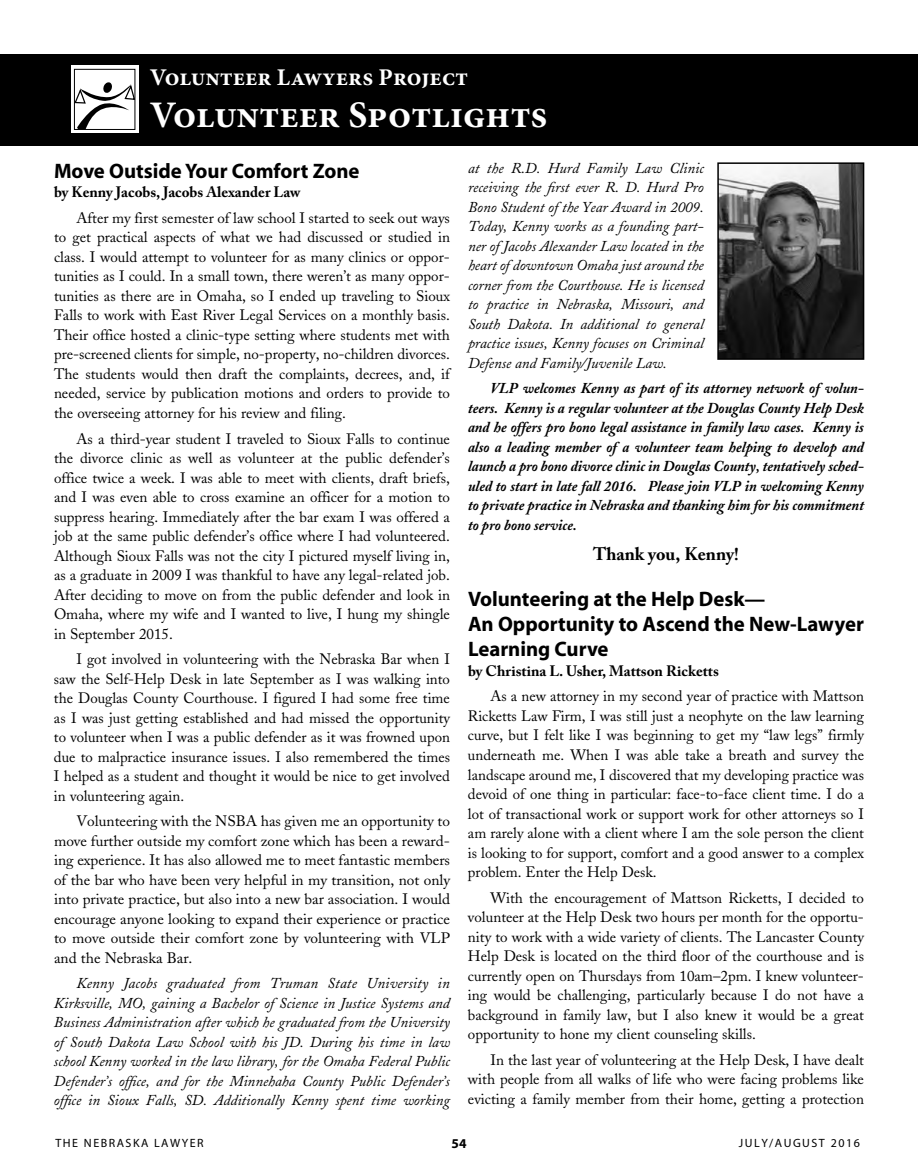
<style>
.page{position:relative;width:918px;height:1175px;background:#fff}
.page>*{position:absolute;margin:0;border:0;box-sizing:border-box;transform-origin:0 0}
.t1{font:700 37.5px "Minion Pro";color:#fff}
.t2{font:700 24px "Minion Pro";color:#fff}
.t3{font:700 21px/25.2px "Myriad";color:#000}
.t4{font:700 18px "Adobe Caslon";color:#000}
.t5{font:15px/19.5px "Adobe Caslon";color:#000;text-align:justify}
.t6{font:italic 15px/19.5px "Adobe Caslon";color:#000;text-align:justify}
.t7{font:italic 700 15px/19.5px "Adobe Caslon";color:#000;text-align:justify}
.t8{font:700 15px "Adobe Caslon Pro";color:#000}
.t9{font:700 15px "Adobe Caslon";color:#000}
.t10{font:700 13.5px "Myriad";color:#000}
.t11{font:12px "Myriad";letter-spacing:.125em;color:#000}
</style>
<div class="page">
<div style="left:0;top:54px;width:918px;height:91px;background:#000"></div>
<div style="left:71px;top:66px;width:67px;height:67px;background:#fff"></div>
<svg style="left:73px;top:82px;width:63px;height:47px"></svg>
<div style="left:74px;top:69px;width:61px;height:61px;border:1px solid #000"></div>
<img style="left:720px;top:165px;width:141px;height:192px">
<div style="left:717px;top:162px;width:147px;height:198px;border:2px solid #000"></div>
<h2 class="t2" style="left:150px;top:61px;width:320px">Volunteer Lawyers Project</h2>
<h1 class="t1" style="left:150px;top:89px;width:399px">Volunteer Spotlights</h1>
<h3 class="t3" style="left:54px;top:159px;width:307px">Move Outside Your Comfort Zone</h3>
<p class="t9" style="left:54px;top:183px;width:248px">by Kenny Jacobs, Jacobs Alexander Law</p>
<p class="t5" style="left:54px;top:208px;width:398px;text-indent:22px">After my first semester of law school I started to seek out ways to get practical aspects of what we had discussed or studied in class. I would attempt to volunteer for as many clinics or oppor&shy;tunities as I could. In a small town, there weren’t as many oppor&shy;tunities as there are in Omaha, so I ended up traveling to Sioux Falls to work with East River Legal Services on a monthly basis.<br>Their office hosted a clinic-type setting where students met with pre-screened clients for simple, no-property, no-children divorces.<br>The students would then draft the complaints, decrees, and, if needed, service by publication motions and orders to provide to the overseeing attorney for his review and filing.</p>
<p class="t5" style="left:54px;top:429px;width:398px;text-indent:22px">As a third-year student I traveled to Sioux Falls to continue the divorce clinic as well as volunteer at the public defender’s office twice a week. I was able to meet with clients, draft briefs, and I was even able to cross examine an officer for a motion to suppress hearing. Immediately after the bar exam I was offered a job at the same public defender’s office where I had volunteered.<br>Although Sioux Falls was not the city I pictured myself living in, as a graduate in 2009 I was thankful to have any legal-related job.<br>After deciding to move on from the public defender and look in Omaha, where my wife and I wanted to live, I hung my shingle in September 2015.</p>
<p class="t5" style="left:54px;top:649px;width:398px;text-indent:22px">I got involved in volunteering with the Nebraska Bar when I saw the Self-Help Desk in late September as I was walking into the Douglas County Courthouse. I figured I had some free time as I was just getting established and had missed the opportunity to volunteer when I was a public defender as it was frowned upon due to malpractice insurance issues. I also remembered the times I helped as a student and thought it would be nice to get involved in volunteering again.</p>
<p class="t5" style="left:54px;top:811px;width:398px;text-indent:22px">Volunteering with the NSBA has given me an opportunity to move further outside my comfort zone which has been a reward&shy;ing experience. It has also allowed me to meet fantastic members of the bar who have been very helpful in my transition, not only into private practice, but also into a new bar association. I would encourage anyone looking to expand their experience or practice to move outside their comfort zone by volunteering with VLP and the Nebraska Bar.</p>
<p class="t6" style="left:54px;top:974px;width:398px;text-indent:22px">Kenny Jacobs graduated from Truman State University in Kirksville, MO, gaining a Bachelor of Science in Justice Systems and Business Administration after which he graduated from the University of South Dakota Law School with his JD. During his time in law school Kenny worked in the law library, for the Omaha Federal Public Defender’s office, and for the Minnehaha County Public Defender’s office in Sioux Falls, SD. Additionally Kenny spent time working</p>
<p class="t6" style="left:468px;top:158px;width:237px">at the R.D. Hurd Family Law Clinic receiving the first ever R. D. Hurd Pro Bono Student of the Year Award in 2009.<br>Today, Kenny works as a founding part&shy;ner of Jacobs Alexander Law located in the heart of downtown Omaha just around the corner from the Courthouse. He is licensed to practice in Nebraska, Missouri, and South Dakota. In additional to general practice issues, Kenny focuses on Criminal Defense and Family/Juvenile Law.</p>
<p class="t7" style="left:468px;top:379px;width:398px;text-indent:22px">VLP welcomes Kenny as part of its attorney network of volun&shy;teers. Kenny is a regular volunteer at the Douglas County Help Desk and he offers pro bono legal assistance in family law cases. Kenny is also a leading member of a volunteer team helping to develop and launch a pro bono divorce clinic in Douglas County, tentatively sched&shy;uled to start in late fall 2016. Please join VLP in welcoming Kenny to private practice in Nebraska and thanking him for his commitment to pro bono service.</p>
<p class="t4" style="left:593px;top:542px;width:147px">Thank you, Kenny!</p>
<h3 class="t3" style="left:468px;top:587px;width:397px">Volunteering at the Help Desk—<br>An Opportunity to Ascend the New-Lawyer<br>Learning Curve</h3>
<p class="t8" style="left:468px;top:662px;width:252px">by Christina L. Usher, Mattson Ricketts</p>
<p class="t5" style="left:468px;top:687px;width:398px;text-indent:22px">As a new attorney in my second year of practice with Mattson Ricketts Law Firm, I was still just a neophyte on the law learning curve, but I felt like I was beginning to get my “law legs” firmly underneath me. When I was able take a breath and survey the landscape around me, I discovered that my developing practice was devoid of one thing in particular: face-to-face client time. I do a lot of transactional work or support work for other attorneys so I am rarely alone with a client where I am the sole person the client is looking to for support, comfort and a good answer to a complex problem. Enter the Help Desk.</p>
<p class="t5" style="left:468px;top:888px;width:398px;text-indent:22px">With the encouragement of Mattson Ricketts, I decided to volunteer at the Help Desk two hours per month for the opportu&shy;nity to work with a wide variety of clients. The Lancaster County Help Desk is located on the third floor of the courthouse and is currently open on Thursdays from 10am–2pm. I knew volunteer&shy;ing would be challenging, particularly because I do not have a background in family law, but I also knew it would be a great opportunity to hone my client counseling skills.</p>
<p class="t5" style="left:468px;top:1050px;width:398px;text-indent:22px">In the last year of volunteering at the Help Desk, I have dealt with people from all walks of life who were facing problems like evicting a family member from their home, getting a protection</p>
<p class="t11" style="left:56px;top:1136px;width:150px">THE NEBRASKA LAWYER</p>
<p class="t10" style="left:452px;top:1136px;width:16px">54</p>
<p class="t11" style="left:739px;top:1136px;width:122px">JULY/AUGUST 2016</p>
</div>
